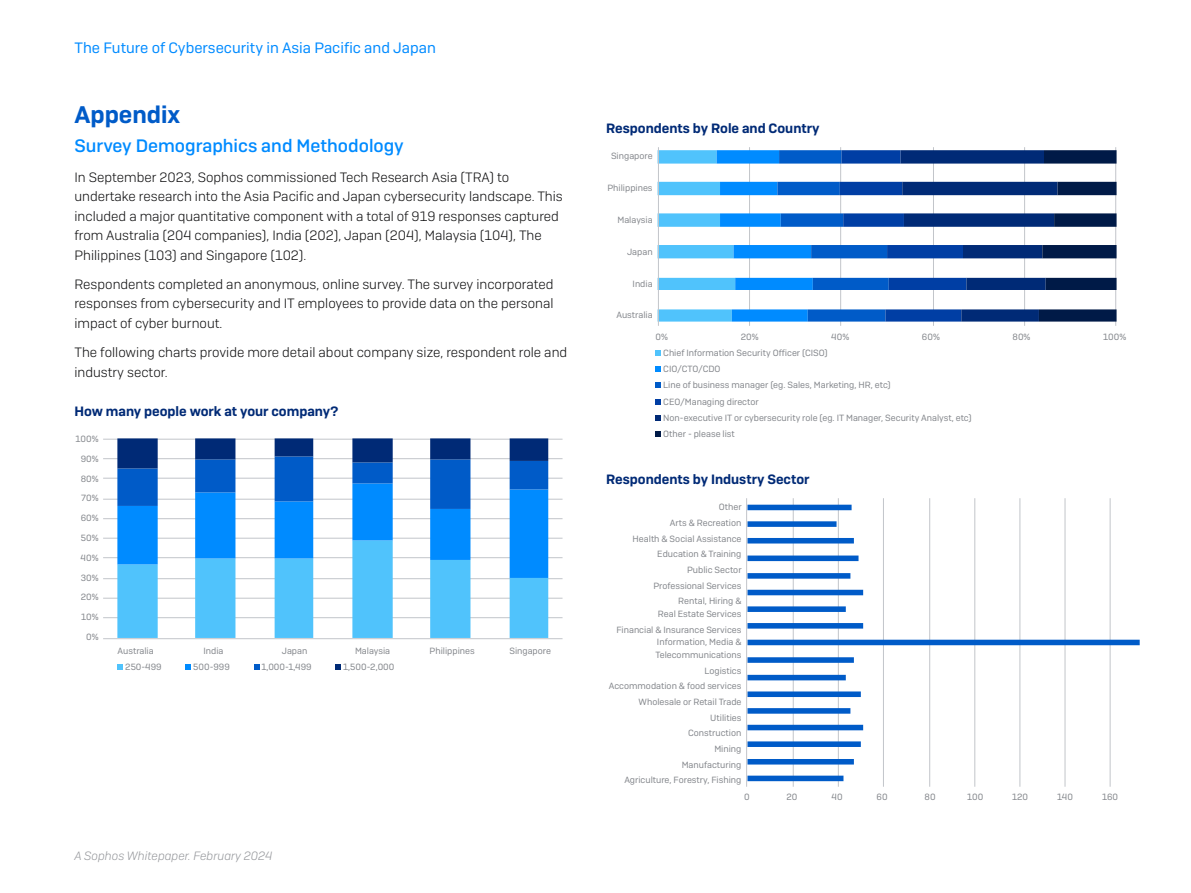
<style>
.page{position:relative;width:1191px;height:893px;background:#fff}
.page>*{position:absolute;margin:0;border:0;box-sizing:border-box;transform-origin:0 0}
.t1{font:600 24px "Sophos Sans";color:#005bc8}
.t2{font:500 18px "Sophos Sans";color:#008bff}
.t3{font:15px "Sophos Sans";color:#008bff}
.t4{font:300 13.5px/19.5px "Sophos Sans";color:#0d0d0e}
.t5{font:600 13.5px "Sophos Sans";color:#002a76}
.t6{font:italic 300 12px "Sophos Sans";color:#96989c}
.t7{font:9px/15.6px "Sophos Sans";color:#83868b}
</style>
<div class="page">
<hr style="left:103px;top:439px;width:459px;height:1px;background:#c2c5ca">
<hr style="left:103px;top:458px;width:459px;height:1px;background:#c2c5ca">
<hr style="left:103px;top:478px;width:459px;height:1px;background:#c2c5ca">
<hr style="left:103px;top:499px;width:459px;height:1px;background:#c2c5ca">
<hr style="left:103px;top:518px;width:459px;height:1px;background:#c2c5ca">
<hr style="left:103px;top:538px;width:459px;height:1px;background:#c2c5ca">
<hr style="left:103px;top:557px;width:459px;height:1px;background:#c2c5ca">
<hr style="left:103px;top:578px;width:459px;height:1px;background:#c2c5ca">
<hr style="left:103px;top:598px;width:459px;height:1px;background:#c2c5ca">
<hr style="left:103px;top:617px;width:459px;height:1px;background:#c2c5ca">
<svg style="left:117px;top:438px;width:431px;height:200px"></svg>
<hr style="left:103px;top:638px;width:459px;height:1px;background:#c2c5ca">
<svg style="left:117px;top:664px;width:6px;height:6px"></svg>
<svg style="left:185px;top:664px;width:6px;height:6px"></svg>
<svg style="left:254px;top:664px;width:5px;height:6px"></svg>
<svg style="left:335px;top:664px;width:6px;height:6px"></svg>
<hr style="left:1115px;top:147px;width:1px;height:179px;background:#c2c5ca">
<hr style="left:1024px;top:147px;width:1px;height:179px;background:#c2c5ca">
<hr style="left:933px;top:147px;width:1px;height:179px;background:#c2c5ca">
<hr style="left:840px;top:147px;width:1px;height:179px;background:#c2c5ca">
<hr style="left:749px;top:147px;width:1px;height:179px;background:#c2c5ca">
<svg style="left:657px;top:150px;width:459px;height:172px"></svg>
<hr style="left:658px;top:147px;width:1px;height:179px;background:#c2c5ca">
<svg style="left:655px;top:350px;width:6px;height:6px"></svg>
<svg style="left:655px;top:366px;width:6px;height:6px"></svg>
<svg style="left:655px;top:383px;width:6px;height:5px"></svg>
<svg style="left:655px;top:399px;width:6px;height:5px"></svg>
<svg style="left:655px;top:415px;width:6px;height:6px"></svg>
<svg style="left:655px;top:431px;width:6px;height:6px"></svg>
<hr style="left:1109px;top:498px;width:1px;height:289px;background:#c2c5ca">
<hr style="left:1064px;top:498px;width:1px;height:289px;background:#c2c5ca">
<hr style="left:1019px;top:498px;width:1px;height:289px;background:#c2c5ca">
<hr style="left:974px;top:498px;width:1px;height:289px;background:#c2c5ca">
<hr style="left:929px;top:498px;width:1px;height:289px;background:#c2c5ca">
<hr style="left:883px;top:498px;width:1px;height:289px;background:#c2c5ca">
<hr style="left:838px;top:498px;width:1px;height:289px;background:#c2c5ca">
<hr style="left:793px;top:498px;width:1px;height:289px;background:#c2c5ca">
<svg style="left:747px;top:505px;width:392px;height:276px"></svg>
<hr style="left:746px;top:498px;width:1px;height:289px;background:#c2c5ca">
<h3 class="t3" style="left:74px;top:39px;width:363px">The Future of Cybersecurity in Asia Pacific and Japan</h3>
<h1 class="t1" style="left:74px;top:100px;width:107px">Appendix</h1>
<h2 class="t2" style="left:74px;top:135px;width:331px">Survey Demographics and Methodology</h2>
<p class="t4" style="left:74px;top:167px;width:490px">In September 2023, Sophos commissioned Tech Research Asia (TRA) to undertake research into the Asia Pacific and Japan cybersecurity landscape. This included a major quantitative component with a total of 919 responses captured from Australia (204 companies), India (202), Japan (204), Malaysia (104), The Philippines (103) and Singapore (102).</p>
<h3 class="t4" style="left:74px;top:274px;width:481px;text-align:justify">Respondents completed an anonymous, online survey. The survey incorporated responses from cybersecurity and IT employees to provide data on the personal impact of cyber burnout.</h3>
<h3 class="t4" style="left:74px;top:342px;width:494px">The following charts provide more detail about company size, respondent role and industry sector.</h3>
<h3 class="t5" style="left:74px;top:403px;width:265px">How many people work at your company?</h3>
<p class="t7" style="left:75px;top:431px;width:25px">100%</p>
<p class="t7" style="left:81px;top:449px;width:19px;line-height:19.8px">90%<br>80%</p>
<p class="t7" style="left:81px;top:488px;width:19px;line-height:19.8px;text-align:justify">70% 60% 50% 40% 30%</p>
<p class="t7" style="left:81px;top:587px;width:19px;line-height:19.8px">20%<br>10%</p>
<p class="t7" style="left:86px;top:629px;width:14px">0%</p>
<p class="t7" style="left:117px;top:643px;width:38px">Australia</p>
<p class="t7" style="left:203px;top:643px;width:22px">India</p>
<p class="t7" style="left:282px;top:643px;width:27px">Japan</p>
<p class="t7" style="left:355px;top:643px;width:37px">Malaysia</p>
<p class="t7" style="left:429px;top:643px;width:47px">Philippines</p>
<p class="t7" style="left:509px;top:643px;width:43px">Singapore</p>
<p class="t7" style="left:125px;top:659px;width:38px">250-499</p>
<p class="t7" style="left:193px;top:659px;width:38px">500-999</p>
<p class="t7" style="left:261px;top:659px;width:52px">1,000-1,499</p>
<p class="t7" style="left:343px;top:659px;width:53px">1,500-2,000</p>
<h3 class="t6" style="left:74px;top:848px;width:200px">A Sophos Whitepaper. February 2024</h3>
<h3 class="t5" style="left:606px;top:120px;width:215px">Respondents by Role and Country</h3>
<p class="t7" style="left:611px;top:148px;width:43px">Singapore</p>
<p class="t7" style="left:607px;top:180px;width:47px">Philippines</p>
<p class="t7" style="left:617px;top:212px;width:37px">Malaysia</p>
<p class="t7" style="left:627px;top:244px;width:27px">Japan</p>
<p class="t7" style="left:632px;top:276px;width:22px">India</p>
<p class="t7" style="left:616px;top:307px;width:38px">Australia</p>
<p class="t7" style="left:655px;top:328px;width:14px">0%</p>
<p class="t7" style="left:740px;top:328px;width:19px">20%</p>
<p class="t7" style="left:831px;top:328px;width:19px">40%</p>
<p class="t7" style="left:922px;top:328px;width:19px">60%</p>
<p class="t7" style="left:1012px;top:328px;width:19px">80%</p>
<p class="t7" style="left:1103px;top:328px;width:25px">100%</p>
<p class="t7" style="left:663px;top:344px;width:310px;line-height:16.2px">Chief Information Security Officer (CISO)<br>CIO/CTO/CDO<br>Line of business manager (eg. Sales, Marketing, HR, etc)<br>CEO/Managing director<br>Non-executive IT or cybersecurity role (eg. IT Manager, Security Analyst, etc)<br>Other - please list</p>
<h3 class="t5" style="left:606px;top:471px;width:205px">Respondents by Industry Sector</h3>
<p class="t7" style="left:632px;top:499px;width:110px;text-align:right">Other<br>Arts &amp; Recreation<br>Health &amp; Social Assistance<br>Education &amp; Training<br>Public Sector<br>Professional Services<br>Rental, Hiring &amp;</p>
<p class="t7" style="left:616px;top:606px;width:127px;text-align:right">Real Estate Services<br>Financial &amp; Insurance Services</p>
<p class="t7" style="left:655px;top:636px;width:88px;line-height:12.6px">Information, Media &amp;<br>Telecommunications</p>
<p class="t7" style="left:609px;top:663px;width:134px;text-align:right">Logistics<br>Accommodation &amp; food services<br>Wholesale or Retail Trade<br>Utilities<br>Construction<br>Mining<br>Manufacturing<br>Agriculture, Forestry, Fishing</p>
<p class="t7" style="left:744px;top:789px;width:7px">0</p>
<p class="t7" style="left:786px;top:789px;width:12px">20</p>
<p class="t7" style="left:831px;top:789px;width:13px">40</p>
<p class="t7" style="left:876px;top:789px;width:13px">60</p>
<p class="t7" style="left:924px;top:789px;width:13px">80</p>
<p class="t7" style="left:967px;top:789px;width:18px">100</p>
<p class="t7" style="left:1012px;top:789px;width:18px">120</p>
<p class="t7" style="left:1057px;top:789px;width:17px">140</p>
<p class="t7" style="left:1102px;top:789px;width:18px">160</p>
</div>
